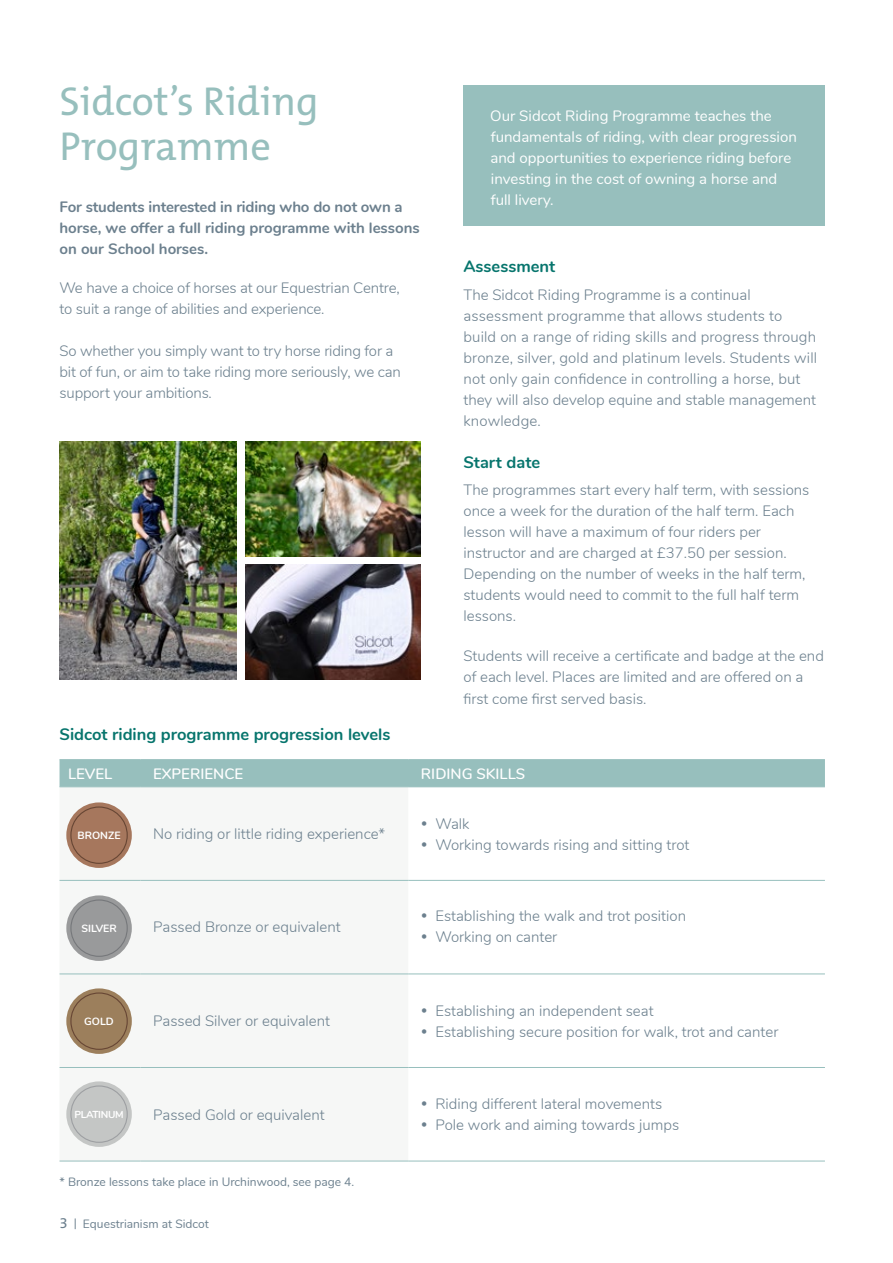
<style>
.page{position:relative;width:893px;height:1263px;background:#fff}
.page>*{position:absolute;margin:0;border:0;box-sizing:border-box;transform-origin:0 0}
.t1{font:40.5px/45px "The Mix B W5 Plain";color:#97bfbd}
.t2{font:700 16.5px "Nunito";color:#07756d}
.t3{font:300 15px/21px "Nunito";color:#6c808e}
.t4{font:15px/21px "Nunito";color:#fff}
.t5{font:700 15px/21px "Nunito";color:#6c808e}
.t6{font:600 15px "Nunito";color:#fff}
.t7{font:12px "Nunito";color:#6c808e}
.t8{font:700 10.5px "Nunito";color:#fff}
.t9{font:700 10.2px "Nunito";letter-spacing:-.03em;color:#fff}
.s1{font-family:"The Mix B W5 Plain";font-size:15px}
</style>
<div class="page">
<div style="left:463px;top:85px;width:362px;height:140px;background:#97bfbd"></div>
<img style="left:60px;top:442px;width:176px;height:238px">
<div style="left:60px;top:760px;width:765px;height:26px;background:#97bfbd"></div>
<div style="left:60px;top:787px;width:348px;height:374px;background:#f6f7f6"></div>
<hr style="left:60px;top:759px;width:80px;height:1px;background:#97bfbd">
<hr style="left:140px;top:759px;width:268px;height:1px;background:#97bfbd">
<hr style="left:408px;top:759px;width:417px;height:1px;background:#97bfbd">
<hr style="left:60px;top:786px;width:80px;height:1px;background:#97bfbd">
<hr style="left:140px;top:786px;width:268px;height:1px;background:#97bfbd">
<hr style="left:408px;top:786px;width:417px;height:1px;background:#97bfbd">
<hr style="left:60px;top:880px;width:80px;height:1px;background:#97bfbd">
<hr style="left:140px;top:880px;width:268px;height:1px;background:#97bfbd">
<hr style="left:408px;top:880px;width:417px;height:1px;background:#97bfbd">
<hr style="left:60px;top:973px;width:80px;height:1px;background:#97bfbd">
<hr style="left:140px;top:973px;width:268px;height:1px;background:#97bfbd">
<hr style="left:408px;top:973px;width:417px;height:1px;background:#97bfbd">
<hr style="left:60px;top:1067px;width:80px;height:1px;background:#97bfbd">
<hr style="left:140px;top:1067px;width:268px;height:1px;background:#97bfbd">
<hr style="left:408px;top:1067px;width:417px;height:1px;background:#97bfbd">
<hr style="left:60px;top:1161px;width:80px;height:1px;background:#97bfbd">
<hr style="left:140px;top:1161px;width:268px;height:1px;background:#97bfbd">
<hr style="left:408px;top:1161px;width:417px;height:1px;background:#97bfbd">
<div style="left:66px;top:802px;width:66px;height:66px;background:#a6775d;border-radius:50%"></div>
<div style="left:70px;top:806px;width:58px;height:58px;border:1px solid #674634;border-radius:50%"></div>
<div style="left:66px;top:895px;width:66px;height:66px;background:#999a9b;border-radius:50%"></div>
<div style="left:70px;top:899px;width:58px;height:58px;border:1px solid #76787b;border-radius:50%"></div>
<div style="left:66px;top:988px;width:66px;height:66px;background:#9c7f5c;border-radius:50%"></div>
<div style="left:70px;top:992px;width:58px;height:58px;border:1px solid #674634;border-radius:50%"></div>
<div style="left:66px;top:1081px;width:66px;height:66px;background:#c4c6c5;border-radius:50%"></div>
<div style="left:70px;top:1085px;width:58px;height:58px;border:1px solid #9d9fa2;border-radius:50%"></div>
<img style="left:245px;top:565px;width:176px;height:115px">
<img style="left:245px;top:442px;width:176px;height:114px">
<h1 class="t1" style="left:60px;top:79px;width:261px">Sidcot’s Riding<br>Programme</h1>
<p class="t5" style="left:60px;top:196px;width:362px">For students interested in riding who do not own a horse, we offer a full riding programme with lessons on our School horses.</p>
<p class="t3" style="left:60px;top:277px;width:342px">We have a choice of horses at our Equestrian Centre, to suit a range of abilities and experience.</p>
<p class="t3" style="left:60px;top:340px;width:343px">So whether you simply want to try horse riding for a bit of fun, or aim to take riding more seriously, we can support your ambitions.</p>
<p class="t2" style="left:60px;top:722px;width:332px">Sidcot riding programme progression levels</p>
<p class="t4" style="left:490px;top:105px;width:308px">Our Sidcot Riding Programme teaches the fundamentals of riding, with clear progression and opportunities to experience riding before investing in the cost of owning a horse and full livery.</p>
<p class="t2" style="left:463px;top:254px;width:93px">Assessment</p>
<p class="t3" style="left:463px;top:283px;width:355px">The Sidcot Riding Programme is a continual assessment programme that allows students to build on a range of riding skills and progress through bronze, silver, gold and platinum levels. Students will not only gain confidence in controlling a horse, but they will also develop equine and stable management knowledge.</p>
<p class="t2" style="left:463px;top:450px;width:78px">Start date</p>
<p class="t3" style="left:463px;top:478px;width:347px">The programmes start every half term, with sessions once a week for the duration of the half term. Each lesson will have a maximum of four riders per instructor and are charged at £37.50 per session.<br>Depending on the number of weeks in the half term, students would need to commit to the full half term lessons.</p>
<p class="t3" style="left:463px;top:645px;width:362px">Students will receive a certificate and badge at the end of each level. Places are limited and are offered on a first come first served basis.</p>
<p class="t6" style="left:68px;top:763px;width:46px">LEVEL</p>
<p class="t6" style="left:153px;top:763px;width:92px">EXPERIENCE</p>
<p class="t6" style="left:421px;top:763px;width:106px">RIDING SKILLS</p>
<p class="t8" style="left:78px;top:828px;width:44px">BRONZE</p>
<p class="t8" style="left:81px;top:921px;width:37px">SILVER</p>
<p class="t3" style="left:153px;top:823px;width:234px">No riding or little riding experience*</p>
<p class="t3" style="left:153px;top:915px;width:189px">Passed Bronze or equivalent</p>
<p class="t8" style="left:84px;top:1014px;width:31px">GOLD</p>
<p class="t3" style="left:153px;top:1010px;width:179px">Passed Silver or equivalent</p>
<p class="t9" style="left:74px;top:1107px;width:51px">PLATINUM</p>
<p class="t3" style="left:153px;top:1103px;width:173px">Passed Gold or equivalent</p>
<p class="t7" style="left:60px;top:1173px;width:296px">* Bronze lessons take place in Urchinwood, see page 4.</p>
<p class="t7" style="left:60px;top:1215px;width:151px"><span class="s1">3</span> | Equestrianism at Sidcot</p>
<p class="t3" style="left:421px;top:812px;width:50px">• Walk</p>
<p class="t3" style="left:421px;top:833px;width:270px">• Working towards rising and sitting trot</p>
<p class="t3" style="left:421px;top:905px;width:267px">• Establishing the walk and trot position</p>
<p class="t3" style="left:421px;top:926px;width:138px">• Working on canter</p>
<p class="t3" style="left:421px;top:999px;width:234px">• Establishing an independent seat</p>
<p class="t3" style="left:421px;top:1020px;width:359px">• Establishing secure position for walk, trot and canter</p>
<p class="t3" style="left:421px;top:1093px;width:243px">• Riding different lateral movements</p>
<p class="t3" style="left:421px;top:1114px;width:260px">• Pole work and aiming towards jumps</p>
</div>
